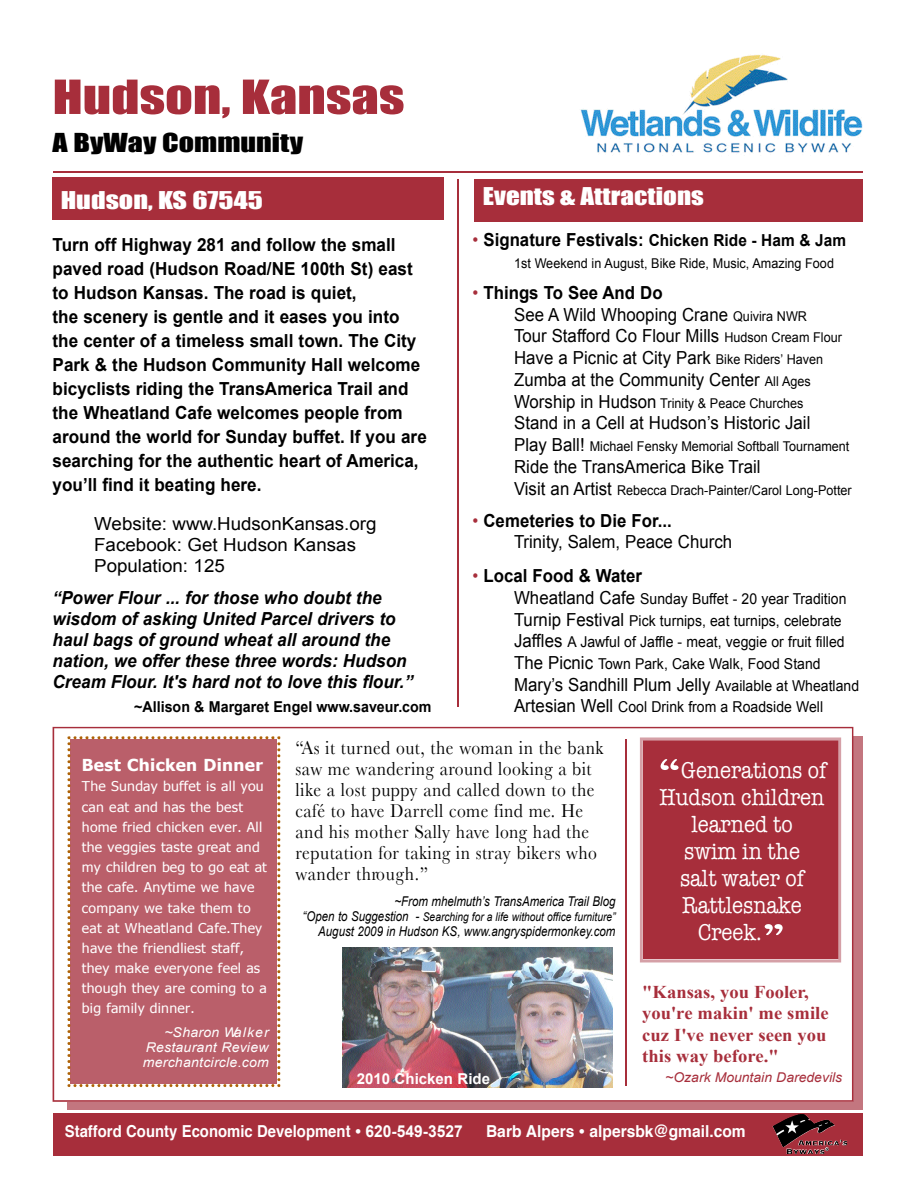
<style>
.page{position:relative;width:918px;height:1188px;background:#fff}
.page>*{position:absolute;margin:0;border:0;box-sizing:border-box;transform-origin:0 0}
.t1{font:43.5px "Impact";color:#a72e3b;scale:1.25 1}
.t2{font:24px "Impact";color:#000;scale:1.25 1}
.t3{font:23.4px/27px "American Typewriter";color:#fff;text-align:center;scale:.88 1}
.t4{font:22.5px "Impact";color:#fff;scale:1.2 1}
.t5{font:22.5px "Impact";color:#fff;scale:1.25 1}
.t6{font:19.5px/21px "Baskerville";letter-spacing:.025em;color:#000;scale:.9 1}
.t7{font:700 18px/24px "Arial";color:#000;scale:.95 1}
.t8{font:18px/21.8px "Arial";color:#000;scale:.93 1}
.t9{font:italic 700 18px/21px "Arial";color:#000;scale:.95 1}
.t10{font:700 18px/21.6px "Times New Roman";color:#a72e3b}
.t11{font:18px/21px "Arial";color:#000;scale:1.04 1}
.t12{font:700 18px "Arial";color:#000;scale:.93 1}
.t13{font:700 16.5px "Helvetica";color:#fff;scale:.9 1}
.t14{font:700 16.5px "Helvetica";color:#fff;scale:.94 1}
.t15{font:700 16.5px "Tahoma";letter-spacing:.02em;color:#fff;scale:1.04 1}
.t16{font:15px/21.8px "Arial";color:#000;scale:.93 1}
.t17{font:700 15px "Arial";color:#000;scale:.95 1}
.t18{font:700 15px "Arial";color:#fff}
.t19{font:13.5px/20.2px "Tahoma";letter-spacing:.015em;color:#fff;scale:1.04 1}
.t20{font:13.5px "Arial";color:#000;scale:.93 1}
.t21{font:italic 13.5px "Arial";color:#000;scale:.85 1}
.t22{font:italic 13.5px/15px "Arial";letter-spacing:.02em;color:#fff;text-align:justify;scale:1.04 1}
.t23{font:italic 13.5px "Arial";color:#a72e3b}
.t24{font:italic 12px "Arial";color:#000;scale:.85 1}
.s1{font-weight:400;color:#a72e3b}
.s2{font-size:16.5px}
.s3{color:#a72e3b}
.s4{font-weight:700}
.s5{font-size:13.5px}
.s6{font-size:18px}
.s7{font-size:15px}
.s8{font-size:37.5px}
.s9{font-family:"Arial"}
</style>
<div class="page">
<div style="left:53px;top:177px;width:391px;height:43px;background:#a72e3b"></div>
<img style="left:580px;top:54px;width:283px;height:99px">
<hr style="left:53px;top:171px;width:810px;height:2px;background:#a72e3b">
<hr style="left:457px;top:179px;width:1px;height:528px;background:#a72e3b">
<div style="left:67px;top:736px;width:796px;height:374px;background:#c3767f"></div>
<div style="left:53px;top:727px;width:800px;height:375px;background:#fff"></div>
<div style="left:68px;top:736px;width:212px;height:351px;background:#ba5f6a"></div>
<hr style="left:626px;top:739px;width:1px;height:346px;background:#a72e3b">
<div style="left:474px;top:179px;width:389px;height:42px;background:#a72e3b"></div>
<div style="left:53px;top:1114px;width:810px;height:42px;background:#a72e3b"></div>
<div style="left:640px;top:737px;width:201px;height:225px;background:#a72e3b"></div>
<img style="left:800px;top:1114px;width:35px;height:20px">
<img style="left:342px;top:948px;width:271px;height:140px">
<h1 class="t1" style="left:53px;top:70px;width:283px">Hudson, Kansas</h1>
<h2 class="t2" style="left:53px;top:127px;width:202px">A ByWay Community</h2>
<p class="t5" style="left:61px;top:186px;width:163px">Hudson, KS 67545</p>
<p class="t7" style="left:53px;top:233px;width:395px">Turn off Highway 281 and follow the small paved road (Hudson Road/NE 100th St) east to Hudson Kansas. The road is quiet,<br>the scenery is gentle and it eases you into the center of a timeless small town. The City Park &amp; the Hudson Community Hall welcome bicyclists riding the TransAmerica Trail and the Wheatland Cafe welcomes people from around the world for Sunday buffet. If you are searching for the authentic heart of America, you’ll find it beating here.</p>
<p class="t11" style="left:94px;top:513px;width:273px">Website: www.HudsonKansas.org<br>Facebook: Get Hudson Kansas<br>Population: 125</p>
<p class="t9" style="left:53px;top:587px;width:381px">“Power Flour ... for those who doubt the wisdom of asking United Parcel drivers to haul bags of ground wheat all around the nation, we offer these three words: Hudson Cream Flour. It's hard not to love this flour.”</p>
<p class="t17" style="left:134px;top:698px;width:315px">~Allison &amp; Margaret Engel www.saveur.com</p>
<p class="t4" style="left:483px;top:183px;width:186px">Events &amp; Attractions</p>
<p class="t12" style="left:473px;top:230px;width:403px"><span class="s1">•</span> Signature Festivals: <span class="s2">Chicken Ride - Ham &amp; Jam</span></p>
<p class="t20" style="left:514px;top:256px;width:346px">1st Weekend in August, Bike Ride, Music, Amazing Food</p>
<p class="t8" style="left:514px;top:282px;width:354px;text-indent:-42px"><span class="s3">•</span> <span class="s4">Things To See And Do<br></span>See A Wild Whooping Crane <span class="s5">Quivira NWR </span>Tour Stafford Co Flour Mills <span class="s5">Hudson Cream Flour </span>Have a Picnic at City Park <span class="s5">Bike Riders’ Haven </span>Zumba at the Community Center <span class="s5">All Ages</span></p>
<p class="t20" style="left:514px;top:395px;width:313px"><span class="s6">Worship in Hudson</span> Trinity &amp; Peace Churches</p>
<p class="t8" style="left:514px;top:412px;width:320px">Stand in a Cell at Hudson’s Historic Jail</p>
<p class="t20" style="left:514px;top:439px;width:362px"><span class="s6">Play Ball!</span> Michael Fensky Memorial Softball Tournament</p>
<p class="t8" style="left:514px;top:456px;width:267px">Ride the TransAmerica Bike Trail</p>
<p class="t20" style="left:514px;top:482px;width:365px"><span class="s6">Visit an Artist</span> Rebecca Drach-Painter/Carol Long-Potter</p>
<p class="t8" style="left:514px;top:510px;width:236px;text-indent:-42px"><span class="s3">•</span> <span class="s4">Cemeteries to Die For...<br></span>Trinity, Salem, Peace Church</p>
<p class="t12" style="left:473px;top:566px;width:184px"><span class="s1">•</span> Local Food &amp; Water</p>
<p class="t16" style="left:514px;top:588px;width:359px"><span class="s6">Wheatland Cafe</span> Sunday Buffet - 20 year Tradition <span class="s6">Turnip Festival</span> Pick turnips, eat turnips, celebrate <span class="s6">Jaffles</span> A Jawful of Jaffle - meat, veggie or fruit filled <span class="s6">The Picnic</span> Town Park, Cake Walk, Food Stand</p>
<p class="t8" style="left:514px;top:674px;width:373px">Mary’s Sandhill Plum Jelly <span class="s7">Available at Wheatland</span></p>
<p class="t16" style="left:514px;top:696px;width:334px"><span class="s6">Artesian Well</span> Cool Drink from a Roadside Well</p>
<p class="t15" style="left:82px;top:755px;width:176px">Best Chicken Dinner</p>
<p class="t19" style="left:82px;top:776px;width:179px">The Sunday buffet is all you can eat and has the best home fried chicken ever. All the veggies taste great and my children beg to go eat at the cafe. Anytime we have company we take them to eat at Wheatland Cafe.They have the friendliest staff, they make everyone feel as though they are coming to a big family dinner.</p>
<p class="t22" style="left:143px;top:1025px;width:123px;text-indent:22px">~Sharon Wa l k e r Restaurant Review m e rc h a n tc irc le .c o m</p>
<p class="t6" style="left:296px;top:737px;width:344px">“As it turned out, the woman in the bank s aw me wandering around looking a bit like a lost puppy and called down to the café to have Darrell come find me. He and his mother Sally have long had the rep u tation for taking in stray bikers wh o wander thro u g h .”</p>
<p class="t21" style="left:395px;top:894px;width:261px">~From mhelmuth’s TransAmerica Trail Blog</p>
<p class="t24" style="left:303px;top:910px;width:370px"><span class="s5">“Open to Suggestion -</span> Searching for a life without office furniture”</p>
<p class="t21" style="left:318px;top:923px;width:351px">August 2009 in Hudson KS, www.angryspidermonkey.com</p>
<p class="t18" style="left:357px;top:1071px;width:135px">2010 Chicken Ride</p>
<p class="t3" style="left:658px;top:757px;width:193px"><span class="s8">“</span>Generations of<br>Hudson children learned to<br>swim in the<br>salt water of<br>Rattlesnake<br>Creek.<span class="s8">”</span></p>
<p class="t10" style="left:642px;top:981px;width:188px">"Kansas, you Fooler, you're makin' me smile cuz I've never seen you this way before."</p>
<p class="t23" style="left:665px;top:1069px;width:178px">~Ozark Mountain Daredevils</p>
<p class="t13" style="left:65px;top:1124px;width:444px">Stafford County Economic Development <span class="s9">• 620-549-3527</span></p>
<p class="t14" style="left:486px;top:1124px;width:278px">Barb Alpers <span class="s9">•</span> alpersbk@gmail.com</p>
</div>
